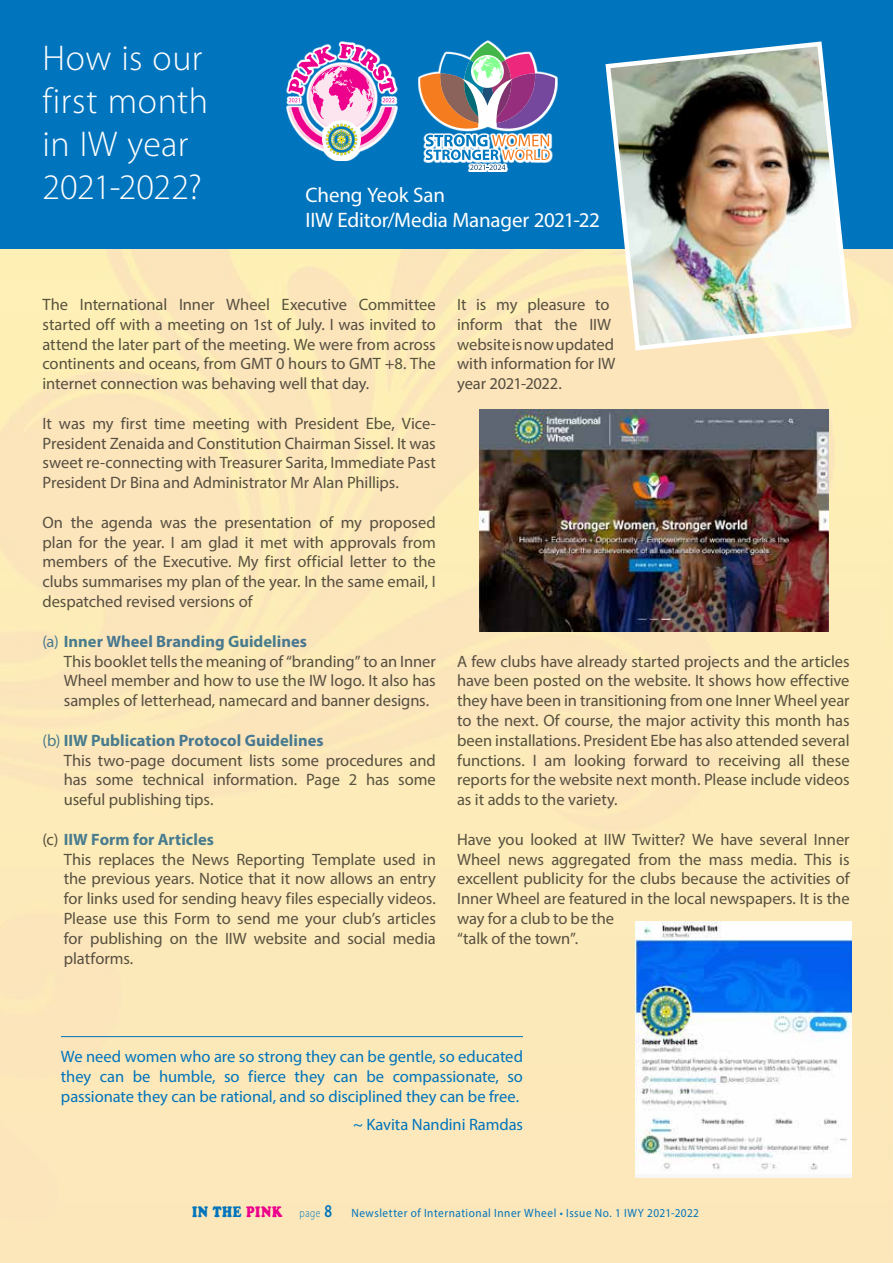
<style>
.page{position:relative;width:893px;height:1263px;background:#fff}
.page>*{position:absolute;margin:0;border:0;box-sizing:border-box;transform-origin:0 0}
.t1{font:300 36px/43.2px "Myriad Pro";letter-spacing:.01em;color:#fff}
.t2{font:21px/25.2px "Myriad Pro";letter-spacing:-.01em;color:#fff}
.t3{font:16.5px/19.8px "Myriad Pro";letter-spacing:-.005em;color:#58595b}
.t4{font:16.5px/19.8px "Myriad Pro";letter-spacing:-.005em;color:#0074bc;text-align:justify}
.t5{font:12px "Myriad Pro";letter-spacing:.045em;color:#0074bc;scale:.94 1}
.s1{color:#4987c6}
.s2{font-weight:700;color:#4987c6}
.s3{font-family:"Cooper Black Std";font-size:15px}
.s4{font-family:"Cooper Black Std";font-size:15px;color:#ec008c}
.s5{font-weight:300}
.s6{font-weight:600;font-size:18px}
</style>
<div class="page">
<div style="left:0;top:249px;width:893px;height:1014px;background:#fce8ba"></div>
<div style="left:0;top:0;width:893px;height:249px;background:#0074bc"></div>
<img style="left:603px;top:41px;width:251px;height:312px">
<svg style="left:286px;top:42px;width:111px;height:119px"></svg>
<div style="left:322px;top:120px;width:39px;height:39px;background:#fff;border-radius:50%"></div>
<svg style="left:288px;top:44px;width:107px;height:112px"></svg>
<svg style="left:418px;top:40px;width:139px;height:132px"></svg>
<svg style="left:420px;top:43px;width:135px;height:127px"></svg>
<img style="left:479px;top:410px;width:349px;height:221px">
<img style="left:635px;top:922px;width:216px;height:256px">
<hr style="left:61px;top:1036px;width:462px;height:1px;background:#0074bc">
<h1 class="t1" style="left:43px;top:36px;width:167px">How is our first month in IW year<br>2021-2022?</h1>
<p class="t2" style="left:306px;top:182px;width:296px">Cheng Yeok San<br>IIW Editor/Media Manager 2021-22</p>
<p class="t3" style="left:43px;top:294px;width:395px;text-align:justify">The International Inner Wheel Executive Committee started off with a meeting on 1st of July. I was invited to attend the later part of the meeting. We were from across continents and oceans, from GMT 0 hours to GMT +8. The internet connection was behaving well that day.</p>
<p class="t3" style="left:43px;top:413px;width:395px;text-align:justify">It was my first time meeting with President Ebe, Vice-President Zenaida and Constitution Chairman Sissel. It was sweet re-connecting with Treasurer Sarita, Immediate Past President Dr Bina and Administrator Mr Alan Phillips.</p>
<p class="t3" style="left:43px;top:512px;width:395px;text-align:justify">On the agenda was the presentation of my proposed plan for the year. I am glad it met with approvals from members of the Executive. My first official letter to the clubs summarises my plan of the year. In the same email, I despatched revised versions of</p>
<p class="t3" style="left:64px;top:631px;width:374px;text-indent:-21px"><span class="s1">(a)</span> <span class="s2">Inner Wheel Branding Guidelines<br></span>This booklet tells the meaning of “branding” to an Inner Wheel member and how to use the IW logo. It also has samples of letterhead, namecard and banner designs.</p>
<p class="t3" style="left:64px;top:730px;width:374px;text-indent:-21px"><span class="s1">(b)</span> <span class="s2">IIW Publication Protocol Guidelines<br></span>This two-page document lists some procedures and has some technical information. Page 2 has some useful publishing tips.</p>
<p class="t3" style="left:64px;top:829px;width:374px;text-indent:-21px">(c) <span class="s2">IIW Form for Articles<br></span>This replaces the News Reporting Template used in the previous years. Notice that it now allows an entry for links used for sending heavy files especially videos.<br>Please use this Form to send me your club’s articles for publishing on the IIW website and social media platforms.</p>
<p class="t3" style="left:457px;top:294px;width:160px">It is my pleasure to inform that the IIW website is now updated with information for IW year 2021-2022.</p>
<p class="t3" style="left:457px;top:651px;width:394px;text-align:justify">A few clubs have already started projects and the articles have been posted on the website. It shows how effective they have been in transitioning from one Inner Wheel year to the next. Of course, the major activity this month has been installations. President Ebe has also attended several functions. I am looking forward to receiving all these reports for the website next month. Please include videos as it adds to the variety.</p>
<p class="t3" style="left:457px;top:829px;width:394px">Have you looked at IIW Twitter? We have several Inner Wheel news aggregated from the mass media. This is excellent publicity for the clubs because the activities of Inner Wheel are featured in the local newspapers. It is the way for a club to be the<br>“talk of the town”.</p>
<p class="t4" style="left:61px;top:1046px;width:464px">We need women who are so strong they can be gentle, so educated they can be humble, so fierce they can be compassionate, so passionate they can be rational, and so disciplined they can be free.</p>
<p class="t4" style="left:353px;top:1114px;width:171px">~ Kavita Nandini Ramdas</p>
<p class="t5" style="left:192px;top:1206px;width:541px"><span class="s3">IN THE</span> <span class="s4">PINK</span> <span class="s5">page</span> <span class="s6">8</span> Newsletter of International Inner Wheel • Issue No. 1 IWY 2021-2022</p>
</div>
